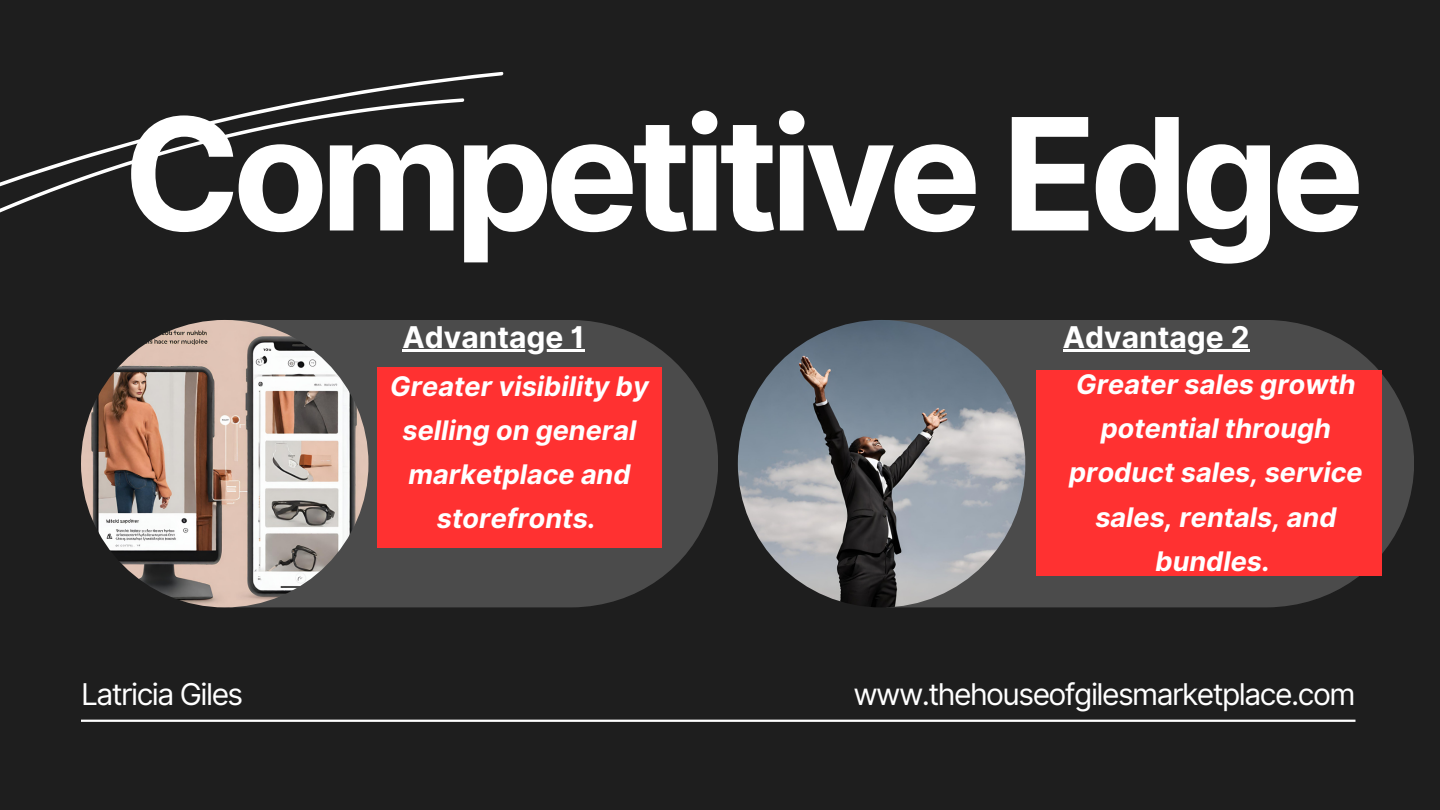
<style>
.page{position:relative;width:1440px;height:810px;background:#1e1e1e}
.page>*{position:absolute;margin:0;border:0;box-sizing:border-box;transform-origin:0 0}
.t1{font:700 156px "Inter";letter-spacing:-.05em;color:#fff}
.t2{font:30px "Inter";letter-spacing:-.05em;color:#fff}
.t3{font:700 30px "Inter";color:#fff}
.t4{font:italic 700 27px/44.2px "Inter";color:#fff;text-align:center}
</style>
<div class="page">
<hr style="left:81px;top:720px;width:1274px;height:2px;background:#fff">
<svg style="left:0;top:76px;width:466px;height:137px"></svg>
<svg style="left:236px;top:320px;width:482px;height:287px;fill:#4b4b4b"></svg>
<svg style="left:893px;top:320px;width:521px;height:287px;fill:#4b4b4b"></svg>
<img style="left:81px;top:320px;width:287px;height:287px;border-radius:50%">
<img style="left:738px;top:320px;width:287px;height:287px;border-radius:50%">
<div style="left:377px;top:368px;width:285px;height:180px;background:#ff3131"></div>
<div style="left:1037px;top:370px;width:345px;height:206px;background:#ff3131"></div>
<hr style="left:402px;top:349px;width:183px;height:2px;background:#fff">
<hr style="left:1063px;top:349px;width:187px;height:2px;background:#fff">
<p class="t1" style="left:123px;top:81px;width:1243px">Competitive Edge</p>
<p class="t3" style="left:402px;top:319px;width:184px">Advantage 1</p>
<p class="t3" style="left:1063px;top:319px;width:188px">Advantage 2</p>
<p class="t4" style="left:390px;top:364px;width:260px">Greater visibility by selling on general marketplace and storefronts.</p>
<p class="t4" style="left:1069px;top:362px;width:295px">Greater sales growth potential through product sales, service sales, rentals, and bundles.</p>
<p class="t2" style="left:81px;top:677px;width:164px">Latricia Giles</p>
<p class="t2" style="left:853px;top:677px;width:504px">www.thehouseofgilesmarketplace.com</p>
</div>
